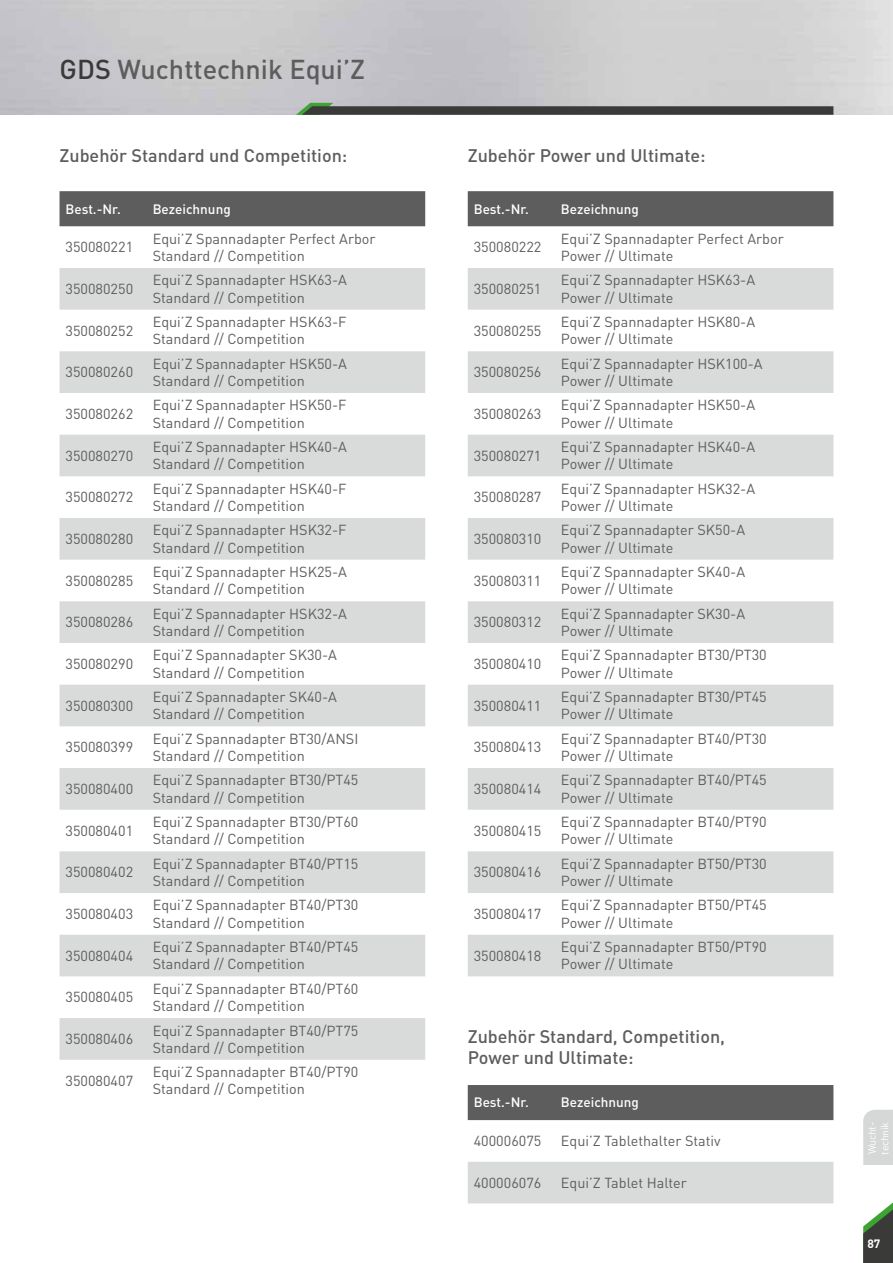
<style>
.page{position:relative;width:893px;height:1263px;background:#fff}
.page>*{position:absolute;margin:0;border:0;box-sizing:border-box;transform-origin:0 0}
.t1{font:500 27px "DIN Pro";color:#5d5d5d}
.t2{font:500 18px/21.6px "DIN Pro";color:#5d5d5d}
.t3{font:14.4px/17.2px "DIN Pro";color:#5d5d5d}
.t4{font:500 13.5px "DIN Pro";color:#fff}
.t5{font:700 12px "DIN Pro";color:#fff}
.t6{font:10.5px/12.6px "DIN Pro";letter-spacing:-.025em;color:#fff}
.s1{color:#3a3a39}
</style>
<div class="page">
<svg style="left:863px;top:1202px;width:30px;height:61px"></svg>
<svg style="left:296px;top:103px;width:537px;height:12px;background:#626462"></svg>
<div style="left:863px;top:1110px;width:30px;height:55px;background:#d6d7d7"></div>
<div style="left:60px;top:191px;width:365px;height:35px;background:#5d5d5d"></div>
<svg style="left:60px;top:268px;width:365px;height:792px;fill:#d9dada"></svg>
<div style="left:468px;top:191px;width:365px;height:35px;background:#5d5d5d"></div>
<svg style="left:468px;top:268px;width:365px;height:708px;fill:#d9dada"></svg>
<div style="left:468px;top:1085px;width:365px;height:35px;background:#5d5d5d"></div>
<div style="left:468px;top:1162px;width:365px;height:41px;background:#d9dada"></div>
<h1 class="t1" style="left:60px;top:47px;width:307px"><span class="s1">GDS</span> Wuchttechnik Equi’Z</h1>
<p class="t2" style="left:60px;top:142px;width:289px">Zubehör Standard und Competition:</p>
<p class="t2" style="left:468px;top:142px;width:239px">Zubehör Power und Ultimate:</p>
<p class="t4" style="left:66px;top:198px;width:57px">Best.-Nr.</p>
<p class="t4" style="left:153px;top:198px;width:80px">Bezeichnung</p>
<p class="t3" style="left:66px;top:237px;width:69px">350080221</p>
<p class="t3" style="left:153px;top:228px;width:224px">Equi’Z Spannadapter Perfect Arbor<br>Standard // Competition</p>
<p class="t3" style="left:66px;top:279px;width:69px">350080250</p>
<p class="t3" style="left:153px;top:270px;width:196px">Equi’Z Spannadapter HSK63-A<br>Standard // Competition</p>
<p class="t3" style="left:66px;top:320px;width:69px">350080252</p>
<p class="t3" style="left:153px;top:312px;width:195px">Equi’Z Spannadapter HSK63-F<br>Standard // Competition</p>
<p class="t3" style="left:66px;top:362px;width:69px">350080260</p>
<p class="t3" style="left:153px;top:353px;width:196px">Equi’Z Spannadapter HSK50-A<br>Standard // Competition</p>
<p class="t3" style="left:66px;top:404px;width:69px">350080262</p>
<p class="t3" style="left:153px;top:395px;width:195px">Equi’Z Spannadapter HSK50-F<br>Standard // Competition</p>
<p class="t3" style="left:66px;top:445px;width:69px">350080270</p>
<p class="t3" style="left:153px;top:437px;width:196px">Equi’Z Spannadapter HSK40-A<br>Standard // Competition</p>
<p class="t3" style="left:66px;top:487px;width:69px">350080272</p>
<p class="t3" style="left:153px;top:478px;width:195px">Equi’Z Spannadapter HSK40-F<br>Standard // Competition</p>
<p class="t3" style="left:66px;top:529px;width:69px">350080280</p>
<p class="t3" style="left:153px;top:520px;width:195px">Equi’Z Spannadapter HSK32-F<br>Standard // Competition</p>
<p class="t3" style="left:66px;top:570px;width:69px">350080285</p>
<p class="t3" style="left:153px;top:562px;width:196px">Equi’Z Spannadapter HSK25-A<br>Standard // Competition</p>
<p class="t3" style="left:66px;top:612px;width:69px">350080286</p>
<p class="t3" style="left:153px;top:603px;width:196px">Equi’Z Spannadapter HSK32-A<br>Standard // Competition</p>
<p class="t3" style="left:66px;top:654px;width:69px">350080290</p>
<p class="t3" style="left:153px;top:645px;width:186px">Equi’Z Spannadapter SK30-A<br>Standard // Competition</p>
<p class="t3" style="left:66px;top:695px;width:69px">350080300</p>
<p class="t3" style="left:153px;top:687px;width:186px">Equi’Z Spannadapter SK40-A<br>Standard // Competition</p>
<p class="t3" style="left:66px;top:737px;width:69px">350080399</p>
<p class="t3" style="left:153px;top:728px;width:207px">Equi’Z Spannadapter BT30/ANSI<br>Standard // Competition</p>
<p class="t3" style="left:66px;top:779px;width:69px">350080400</p>
<p class="t3" style="left:153px;top:770px;width:207px">Equi’Z Spannadapter BT30/PT45<br>Standard // Competition</p>
<p class="t3" style="left:66px;top:820px;width:69px">350080401</p>
<p class="t3" style="left:153px;top:812px;width:207px">Equi’Z Spannadapter BT30/PT60<br>Standard // Competition</p>
<p class="t3" style="left:66px;top:862px;width:69px">350080402</p>
<p class="t3" style="left:153px;top:853px;width:207px">Equi’Z Spannadapter BT40/PT15<br>Standard // Competition</p>
<p class="t3" style="left:66px;top:904px;width:69px">350080403</p>
<p class="t3" style="left:153px;top:895px;width:207px">Equi’Z Spannadapter BT40/PT30<br>Standard // Competition</p>
<p class="t3" style="left:66px;top:945px;width:69px">350080404</p>
<p class="t3" style="left:153px;top:937px;width:207px">Equi’Z Spannadapter BT40/PT45<br>Standard // Competition</p>
<p class="t3" style="left:66px;top:987px;width:69px">350080405</p>
<p class="t3" style="left:153px;top:978px;width:207px">Equi’Z Spannadapter BT40/PT60<br>Standard // Competition</p>
<p class="t3" style="left:66px;top:1029px;width:69px">350080406</p>
<p class="t3" style="left:153px;top:1020px;width:207px">Equi’Z Spannadapter BT40/PT75<br>Standard // Competition</p>
<p class="t3" style="left:66px;top:1070px;width:69px">350080407</p>
<p class="t3" style="left:153px;top:1062px;width:207px">Equi’Z Spannadapter BT40/PT90<br>Standard // Competition</p>
<p class="t4" style="left:474px;top:198px;width:57px">Best.-Nr.</p>
<p class="t4" style="left:561px;top:198px;width:80px">Bezeichnung</p>
<p class="t3" style="left:474px;top:237px;width:69px">350080222</p>
<p class="t3" style="left:561px;top:228px;width:224px">Equi’Z Spannadapter Perfect Arbor<br>Power // Ultimate</p>
<p class="t3" style="left:474px;top:279px;width:69px">350080251</p>
<p class="t3" style="left:561px;top:270px;width:196px">Equi’Z Spannadapter HSK63-A<br>Power // Ultimate</p>
<p class="t3" style="left:474px;top:320px;width:69px">350080255</p>
<p class="t3" style="left:561px;top:312px;width:196px">Equi’Z Spannadapter HSK80-A<br>Power // Ultimate</p>
<p class="t3" style="left:474px;top:362px;width:69px">350080256</p>
<p class="t3" style="left:561px;top:353px;width:203px">Equi’Z Spannadapter HSK100-A<br>Power // Ultimate</p>
<p class="t3" style="left:474px;top:404px;width:69px">350080263</p>
<p class="t3" style="left:561px;top:395px;width:196px">Equi’Z Spannadapter HSK50-A<br>Power // Ultimate</p>
<p class="t3" style="left:474px;top:445px;width:69px">350080271</p>
<p class="t3" style="left:561px;top:437px;width:196px">Equi’Z Spannadapter HSK40-A<br>Power // Ultimate</p>
<p class="t3" style="left:474px;top:487px;width:69px">350080287</p>
<p class="t3" style="left:561px;top:478px;width:196px">Equi’Z Spannadapter HSK32-A<br>Power // Ultimate</p>
<p class="t3" style="left:474px;top:529px;width:69px">350080310</p>
<p class="t3" style="left:561px;top:520px;width:186px">Equi’Z Spannadapter SK50-A<br>Power // Ultimate</p>
<p class="t3" style="left:474px;top:570px;width:69px">350080311</p>
<p class="t3" style="left:561px;top:562px;width:186px">Equi’Z Spannadapter SK40-A<br>Power // Ultimate</p>
<p class="t3" style="left:474px;top:612px;width:69px">350080312</p>
<p class="t3" style="left:561px;top:603px;width:186px">Equi’Z Spannadapter SK30-A<br>Power // Ultimate</p>
<p class="t3" style="left:474px;top:654px;width:69px">350080410</p>
<p class="t3" style="left:561px;top:645px;width:207px">Equi’Z Spannadapter BT30/PT30<br>Power // Ultimate</p>
<p class="t3" style="left:474px;top:695px;width:69px">350080411</p>
<p class="t3" style="left:561px;top:687px;width:207px">Equi’Z Spannadapter BT30/PT45<br>Power // Ultimate</p>
<p class="t3" style="left:474px;top:737px;width:69px">350080413</p>
<p class="t3" style="left:561px;top:728px;width:207px">Equi’Z Spannadapter BT40/PT30<br>Power // Ultimate</p>
<p class="t3" style="left:474px;top:779px;width:69px">350080414</p>
<p class="t3" style="left:561px;top:770px;width:207px">Equi’Z Spannadapter BT40/PT45<br>Power // Ultimate</p>
<p class="t3" style="left:474px;top:820px;width:69px">350080415</p>
<p class="t3" style="left:561px;top:812px;width:207px">Equi’Z Spannadapter BT40/PT90<br>Power // Ultimate</p>
<p class="t3" style="left:474px;top:862px;width:69px">350080416</p>
<p class="t3" style="left:561px;top:853px;width:207px">Equi’Z Spannadapter BT50/PT30<br>Power // Ultimate</p>
<p class="t3" style="left:474px;top:904px;width:69px">350080417</p>
<p class="t3" style="left:561px;top:895px;width:207px">Equi’Z Spannadapter BT50/PT45<br>Power // Ultimate</p>
<p class="t3" style="left:474px;top:945px;width:69px">350080418</p>
<p class="t3" style="left:561px;top:937px;width:207px">Equi’Z Spannadapter BT50/PT90<br>Power // Ultimate</p>
<p class="t2" style="left:468px;top:1023px;width:259px">Zubehör Standard, Competition,<br>Power und Ultimate:</p>
<p class="t4" style="left:474px;top:1091px;width:57px">Best.-Nr.</p>
<p class="t4" style="left:561px;top:1091px;width:80px">Bezeichnung</p>
<p class="t3" style="left:474px;top:1131px;width:69px">400006075</p>
<p class="t3" style="left:561px;top:1131px;width:161px">Equi’Z Tablethalter Stativ</p>
<p class="t3" style="left:474px;top:1172px;width:69px">400006076</p>
<p class="t3" style="left:561px;top:1172px;width:128px">Equi’Z Tablet Halter</p>
<p class="t6" style="left:865px;top:1154px;width:34px;rotate:-90deg">Wucht&shy;technik</p>
<p class="t5" style="left:867px;top:1234px;width:15px">87</p>
</div>
